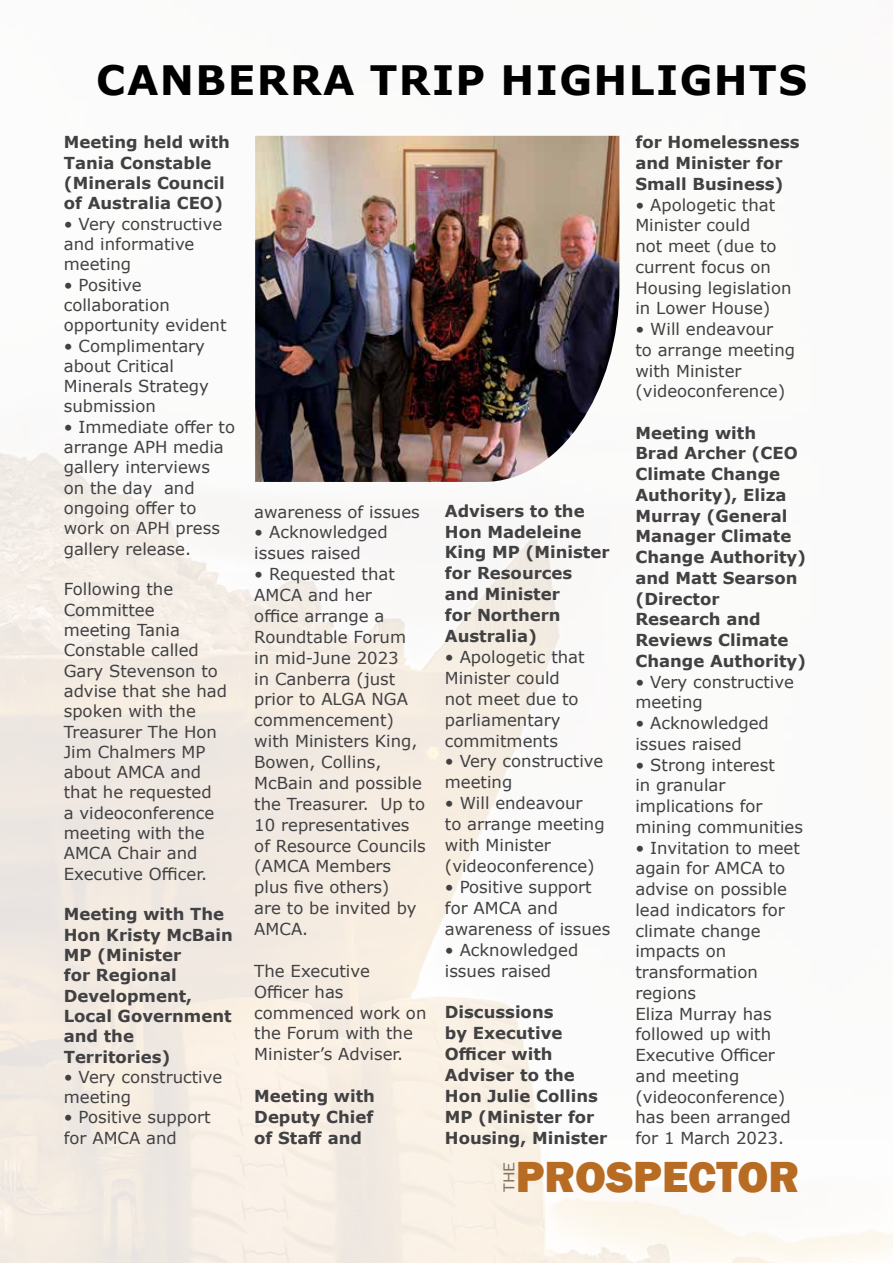
<style>
.page{position:relative;width:893px;height:1263px;background:#fff}
.page>*{position:absolute;margin:0;border:0;box-sizing:border-box;transform-origin:0 0}
.t1{font:800 44.85px "Franklin Gothic";color:#b86c23}
.t2{font:700 40.5px "Verdana";letter-spacing:.035em;color:#000}
.t3{font:16.5px/20.9px "Verdana";color:#414042}
.t4{font:700 16.5px/20.9px "Verdana";color:#414042}
.t5{font:16.2px "Franklin Gothic";color:#887662;scale:1.11 1}
</style>
<div class="page">
<img style="left:255px;top:136px;width:364px;height:346px">
<h2 class="t2" style="left:96px;top:51px;width:712px">CANBERRA TRIP HIGHLIGHTS</h2>
<p class="t4" style="left:64px;top:132px;width:168px;line-height:20.2px">Meeting held with<br>Tania Constable (Minerals Council of Australia CEO)</p>
<p class="t3" style="left:64px;top:213px;width:160px;line-height:20.2px">• Very constructive and informative meeting</p>
<p class="t3" style="left:64px;top:274px;width:164px;line-height:20.2px">• Positive collaboration opportunity evident</p>
<p class="t3" style="left:64px;top:335px;width:147px;line-height:20.2px">• Complimentary about Critical<br>Minerals Strategy submission</p>
<p class="t3" style="left:64px;top:416px;width:173px;line-height:20.2px">• Immediate offer to arrange APH media gallery interviews<br>on the day and ongoing offer to work on APH press gallery release.</p>
<p class="t3" style="left:64px;top:579px;width:165px;line-height:20.2px">Following the<br>Committee<br>meeting Tania<br>Constable called<br>Gary Stevenson to advise that she had spoken with the<br>Treasurer The Hon<br>Jim Chalmers MP about AMCA and that he requested<br>a videoconference meeting with the<br>AMCA Chair and<br>Executive Officer.</p>
<p class="t4" style="left:64px;top:904px;width:171px;line-height:20.2px">Meeting with The<br>Hon Kristy McBain<br>MP (Minister<br>for Regional<br>Development,<br>Local Government and the<br>Territories)</p>
<p class="t3" style="left:64px;top:1066px;width:160px;line-height:20.2px">• Very constructive meeting</p>
<p class="t3" style="left:64px;top:1107px;width:148px;line-height:20.2px">• Positive support for AMCA and</p>
<p class="t3" style="left:254px;top:501px;width:167px">awareness of issues</p>
<p class="t3" style="left:254px;top:522px;width:135px">• Acknowledged issues raised</p>
<p class="t3" style="left:254px;top:564px;width:173px">• Requested that<br>AMCA and her<br>office arrange a<br>Roundtable Forum<br>in mid-June 2023<br>in Canberra (just prior to ALGA NGA commencement) with Ministers King,<br>Bowen, Collins,<br>McBain and possible the Treasurer. Up to<br>10 representatives of Resource Councils (AMCA Members plus five others)<br>are to be invited by<br>AMCA.</p>
<p class="t3" style="left:254px;top:960px;width:174px">The Executive<br>Officer has commenced work on the Forum with the<br>Minister’s Adviser.</p>
<p class="t4" style="left:254px;top:1085px;width:122px;text-align:justify">Meeting with Deputy Chief of Staff and</p>
<p class="t4" style="left:445px;top:500px;width:166px">Advisers to the<br>Hon Madeleine<br>King MP (Minister for Resources and Minister<br>for Northern<br>Australia)</p>
<p class="t3" style="left:445px;top:646px;width:141px">• Apologetic that<br>Minister could not meet due to parliamentary commitments</p>
<p class="t3" style="left:445px;top:751px;width:160px">• Very constructive meeting</p>
<p class="t3" style="left:445px;top:793px;width:161px">• Will endeavour<br>to arrange meeting with Minister (videoconference)</p>
<p class="t3" style="left:445px;top:876px;width:167px">• Positive support for AMCA and awareness of issues</p>
<p class="t3" style="left:445px;top:939px;width:135px">• Acknowledged issues raised</p>
<p class="t4" style="left:445px;top:1001px;width:164px">Discussions<br>by Executive<br>Officer with<br>Adviser to the<br>Hon Julie Collins<br>MP (Minister for<br>Housing, Minister</p>
<p class="t4" style="left:635px;top:132px;width:166px">for Homelessness and Minister for<br>Small Business)</p>
<p class="t3" style="left:635px;top:194px;width:158px">• Apologetic that<br>Minister could<br>not meet (due to current focus on<br>Housing legislation in Lower House)</p>
<p class="t3" style="left:635px;top:318px;width:161px">• Will endeavour<br>to arrange meeting with Minister (videoconference)</p>
<p class="t4" style="left:635px;top:422px;width:172px">Meeting with<br>Brad Archer (CEO<br>Climate Change<br>Authority), Eliza<br>Murray (General<br>Manager Climate<br>Change Authority) and Matt Searson (Director<br>Research and<br>Reviews Climate<br>Change Authority)</p>
<p class="t3" style="left:635px;top:671px;width:160px">• Very constructive meeting</p>
<p class="t3" style="left:635px;top:713px;width:135px">• Acknowledged issues raised</p>
<p class="t3" style="left:635px;top:754px;width:169px">• Strong interest<br>in granular implications for mining communities</p>
<p class="t3" style="left:635px;top:837px;width:166px">• Invitation to meet again for AMCA to advise on possible lead indicators for climate change impacts on transformation regions<br>Eliza Murray has followed up with<br>Executive Officer and meeting (videoconference) has been arranged for 1 March 2023.</p>
<p class="t5" style="left:499px;top:1192px;width:29px;rotate:-90deg">THE</p>
<h1 class="t1" style="left:516px;top:1148px;width:285px">PROSPECTOR</h1>
</div>
